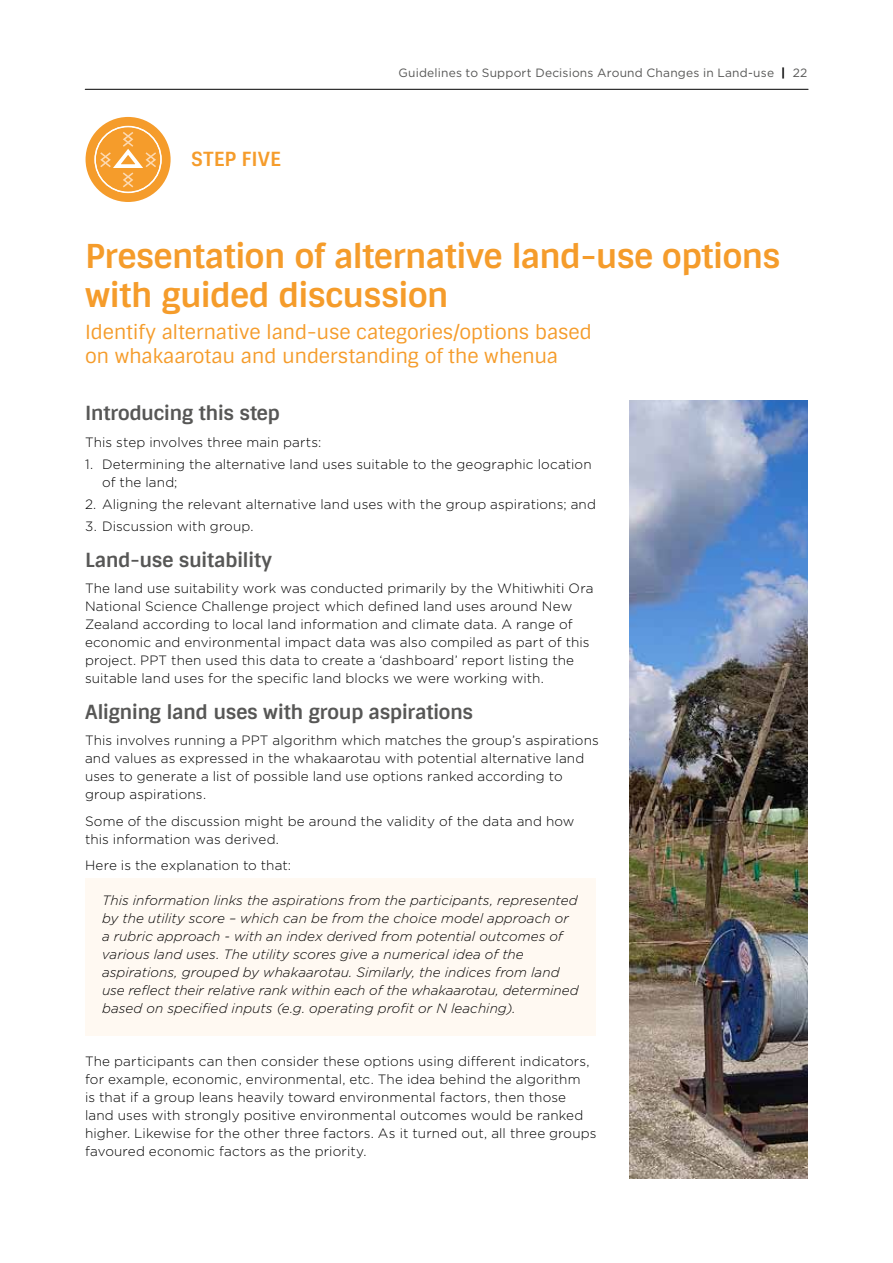
<style>
.page{position:relative;width:893px;height:1263px;background:#fff}
.page>*{position:absolute;margin:0;border:0;box-sizing:border-box;transform-origin:0 0}
.t1{font:700 33px/39.6px "Sintony";letter-spacing:-.02em;color:#f59c2b}
.t2{font:19.5px/23.4px "Sintony";letter-spacing:-.01em;color:#f59c2b}
.t3{font:700 19.5px "Sintony";letter-spacing:-.02em;color:#575756}
.t4{font:700 19.5px "Sintony";letter-spacing:.005em;color:#f59c2b}
.t5{font:300 13.5px/18px "Gotham";letter-spacing:.01em;color:#000}
.t6{font:italic 300 13.5px/18px "Gotham";letter-spacing:.005em;color:#000}
.t7{font:12px "Gotham";letter-spacing:.02em;color:#575756}
.s1{font-weight:700;color:#000}
</style>
<div class="page">
<hr style="left:85px;top:89px;width:723px;height:1px;background:#000">
<div style="left:86px;top:117px;width:85px;height:85px;background:#f59c2b;border-radius:50%"></div>
<div style="left:94px;top:126px;width:68px;height:67px;border:2px solid #fff;border-radius:50%"></div>
<svg style="left:99px;top:130px;width:59px;height:59px"></svg>
<div style="left:85px;top:878px;width:510px;height:157px;background:#fff9f2"></div>
<img style="left:629px;top:401px;width:178px;height:778px">
<h2 class="t4" style="left:191px;top:147px;width:91px">STEP FIVE</h2>
<p class="t7" style="left:398px;top:65px;width:411px">Guidelines to Support Decisions Around Changes in Land-use <span class="s1">|</span> 22</p>
<h1 class="t1" style="left:85px;top:236px;width:697px">Presentation of alternative land-use options with guided discussion</h1>
<h2 class="t2" style="left:85px;top:321px;width:508px">Identify alternative land-use categories/options based on whakaarotau and understanding of the whenua</h2>
<h2 class="t3" style="left:85px;top:401px;width:196px">Introducing this step</h2>
<p class="t5" style="left:85px;top:432px;width:238px">This step involves three main parts:</p>
<p class="t5" style="left:102px;top:455px;width:491px;text-indent:-17px">1. Determining the alternative land uses suitable to the geographic location of the land;</p>
<p class="t5" style="left:85px;top:495px;width:512px">2. Aligning the relevant alternative land uses with the group aspirations; and</p>
<p class="t5" style="left:85px;top:517px;width:170px">3. Discussion with group.</p>
<h2 class="t3" style="left:85px;top:547px;width:189px">Land-use suitability</h2>
<p class="t5" style="left:85px;top:579px;width:510px">The land use suitability work was conducted primarily by the Whitiwhiti Ora National Science Challenge project which defined land uses around New Zealand according to local land information and climate data. A range of economic and environmental impact data was also compiled as part of this project. PPT then used this data to create a ‘dashboard’ report listing the suitable land uses for the specific land blocks we were working with.</p>
<h2 class="t3" style="left:85px;top:699px;width:390px">Aligning land uses with group aspirations</h2>
<p class="t5" style="left:85px;top:731px;width:515px">This involves running a PPT algorithm which matches the group’s aspirations and values as expressed in the whakaarotau with potential alternative land uses to generate a list of possible land use options ranked according to group aspirations.</p>
<p class="t5" style="left:85px;top:812px;width:491px">Some of the discussion might be around the validity of the data and how this information was derived.</p>
<p class="t5" style="left:85px;top:856px;width:208px">Here is the explanation to that:</p>
<p class="t6" style="left:102px;top:891px;width:478px">This information links the aspirations from the participants, represented by the utility score – which can be from the choice model approach or a rubric approach - with an index derived from potential outcomes of various land uses. The utility scores give a numerical idea of the aspirations, grouped by whakaarotau. Similarly, the indices from land use reflect their relative rank within each of the whakaarotau, determined based on specified inputs (e.g. operating profit or N leaching).</p>
<p class="t5" style="left:85px;top:1052px;width:513px">The participants can then consider these options using different indicators, for example, economic, environmental, etc. The idea behind the algorithm<br>is that if a group leans heavily toward environmental factors, then those land uses with strongly positive environmental outcomes would be ranked higher. Likewise for the other three factors. As it turned out, all three groups favoured economic factors as the priority.</p>
</div>
